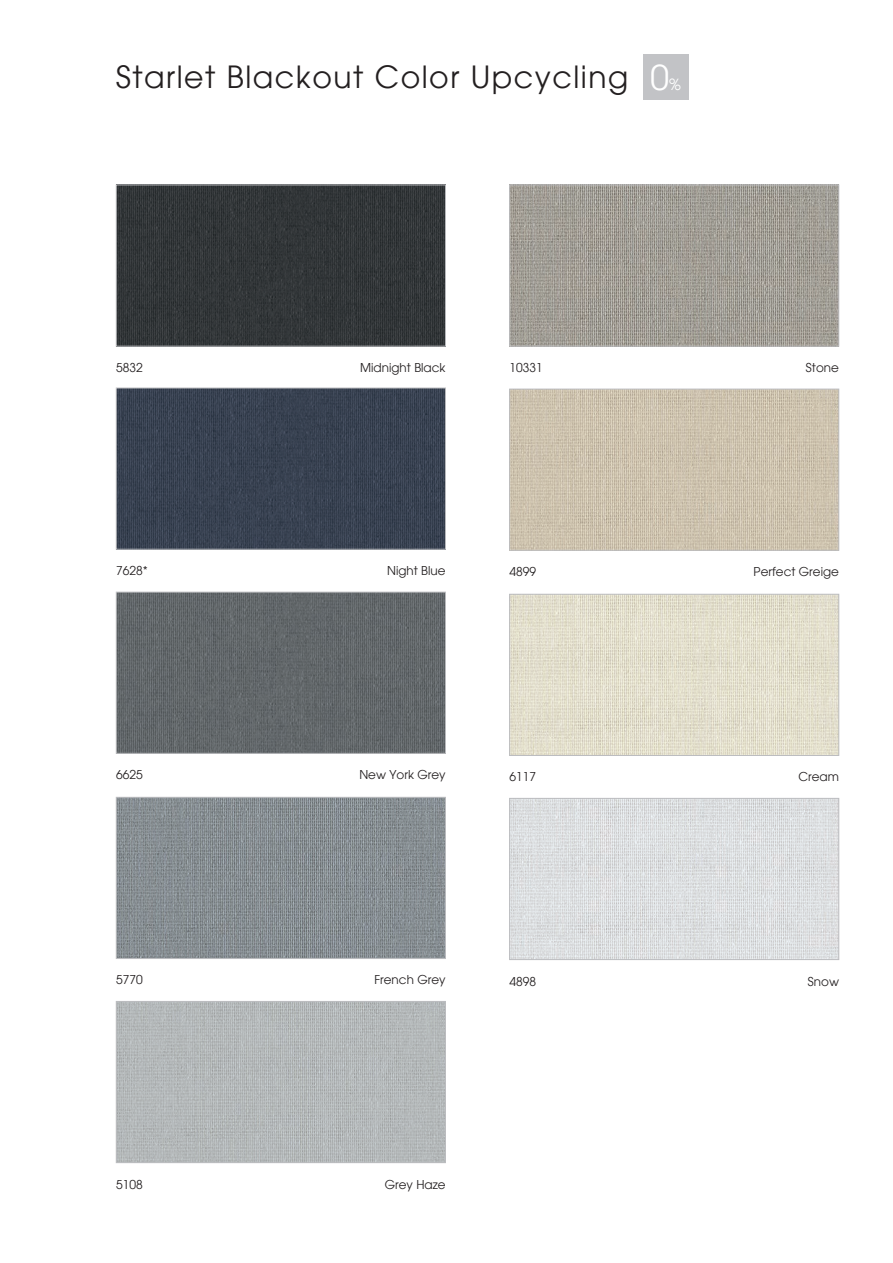
<style>
.page{position:relative;width:893px;height:1263px;background:#fff}
.page>*{position:absolute;margin:0;border:0;box-sizing:border-box;transform-origin:0 0}
.t1{font:30px "Avant Garde";letter-spacing:.05em;color:#231f20}
.t2{font:15.15px "Avant Garde";color:#fff}
.t3{font:12px "Avant Garde";color:#231f20}
.s1{font-size:33.6px;color:#fff}
</style>
<div class="page">
<img style="left:118px;top:187px;width:326px;height:157px">
<div style="left:116px;top:185px;width:330px;height:161px;border:1px solid #bcbdc0"></div>
<img style="left:118px;top:390px;width:326px;height:157px">
<div style="left:116px;top:388px;width:330px;height:161px;border:1px solid #bcbdc0"></div>
<img style="left:511px;top:187px;width:326px;height:157px">
<div style="left:509px;top:185px;width:330px;height:161px;border:1px solid #bcbdc0"></div>
<img style="left:118px;top:594px;width:326px;height:157px">
<div style="left:116px;top:592px;width:330px;height:161px;border:1px solid #bcbdc0"></div>
<img style="left:511px;top:391px;width:326px;height:157px">
<div style="left:509px;top:389px;width:330px;height:161px;border:1px solid #bcbdc0"></div>
<img style="left:118px;top:799px;width:326px;height:158px">
<div style="left:116px;top:797px;width:330px;height:162px;border:1px solid #bcbdc0"></div>
<img style="left:511px;top:596px;width:326px;height:158px">
<div style="left:509px;top:594px;width:330px;height:162px;border:1px solid #bcbdc0"></div>
<img style="left:118px;top:1003px;width:326px;height:158px">
<div style="left:116px;top:1001px;width:330px;height:162px;border:1px solid #bcbdc0"></div>
<div style="left:643px;top:54px;width:46px;height:46px;background:#c2c3c6"></div>
<img style="left:511px;top:800px;width:326px;height:158px">
<div style="left:509px;top:798px;width:330px;height:162px;border:1px solid #bcbdc0"></div>
<h1 class="t1" style="left:116px;top:59px;width:555px">Starlet Blackout Color Upcycling <span class="s1">0</span></h1>
<p class="t2" style="left:669px;top:75px;width:13px">%</p>
<p class="t3" style="left:116px;top:360px;width:28px">5832</p>
<p class="t3" style="left:360px;top:360px;width:87px">Midnight Black</p>
<p class="t3" style="left:509px;top:360px;width:35px">10331</p>
<p class="t3" style="left:806px;top:360px;width:35px">Stone</p>
<p class="t3" style="left:116px;top:563px;width:33px">7628*</p>
<p class="t3" style="left:387px;top:563px;width:60px">Night Blue</p>
<p class="t3" style="left:509px;top:565px;width:28px">4899</p>
<p class="t3" style="left:754px;top:565px;width:87px">Perfect Greige</p>
<p class="t3" style="left:116px;top:768px;width:28px">6625</p>
<p class="t3" style="left:359px;top:768px;width:88px">New York Grey</p>
<p class="t3" style="left:509px;top:770px;width:28px">6117</p>
<p class="t3" style="left:798px;top:770px;width:42px">Cream</p>
<p class="t3" style="left:116px;top:973px;width:28px">5770</p>
<p class="t3" style="left:374px;top:973px;width:73px">French Grey</p>
<p class="t3" style="left:509px;top:974px;width:28px">4898</p>
<p class="t3" style="left:808px;top:974px;width:33px">Snow</p>
<p class="t3" style="left:116px;top:1177px;width:28px">5108</p>
<p class="t3" style="left:385px;top:1177px;width:62px">Grey Haze</p>
</div>
